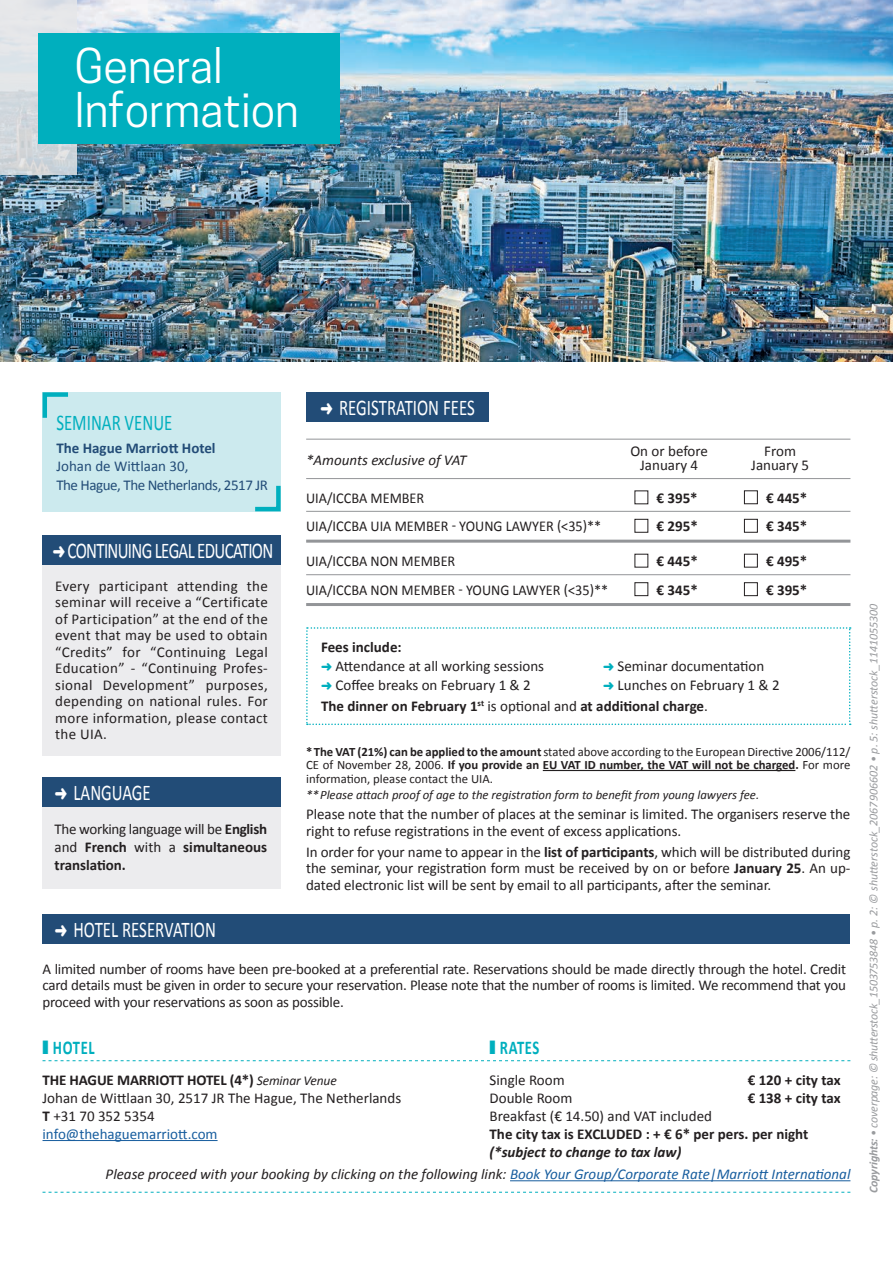
<style>
.page{position:relative;width:893px;height:1263px;background:#fff}
.page>*{position:absolute;margin:0;border:0;box-sizing:border-box;transform-origin:0 0}
.t1{font:45px/43.5px "Cooper Hewitt";color:#fff}
.t2{font:22.5px "Calibri";letter-spacing:-.01em;color:#fff;scale:.75 1}
.t3{font:22.5px "Calibri";letter-spacing:-.04em;color:#fff;scale:.75 1}
.t4{font:22.5px "Calibri";color:#00afbe;scale:.75 1}
.t5{font:700 19.5px "Calibri";letter-spacing:.04em;color:#00afbe;scale:.75 1}
.t6{font:15px/16.5px "Calibri";color:#231f20;text-align:justify}
.t7{font:700 15px/18px "Calibri";color:#231f20;text-align:justify}
.t8{font:italic 15px/22.2px "Calibri";color:#231f20}
.t9{font:15px "Calibri";color:#231f20;scale:.95 1}
.t10{font:15px/19.2px "Calibri";letter-spacing:-.03em;color:#224c77}
.t11{font:15px "Calibri";color:#175d9e}
.t12{font:700 15px "Calibri";color:#224c77}
.t13{font:12.75px/13.5px "Calibri";color:#231f20;text-align:justify}
.t14{font:italic 12.75px "Calibri";color:#231f20}
.t15{font:italic 12px "Calibri";color:#999b9e}
.s1{font-weight:700}
.s2{color:#00afbe}
.s3{font-weight:400}
.s4{font-weight:400;font-style:italic;font-size:13.5px}
.s5{color:#175d9e}
</style>
<div class="page">
<div style="left:43px;top:392px;width:238px;height:119px;background:#cceaee"></div>
<hr style="left:543px;top:770px;width:252px;height:1px;background:#231f20">
<div style="left:43px;top:787px;width:238px;height:102px;background:#ececee"></div>
<svg style="left:306px;top:627px;width:545px;height:98px"></svg>
<div style="left:43px;top:554px;width:238px;height:202px;background:#ececee"></div>
<div style="left:306px;top:392px;width:183px;height:30px;background:#224c77"></div>
<div style="left:43px;top:535px;width:238px;height:29px;background:#224c77"></div>
<div style="left:43px;top:777px;width:238px;height:30px;background:#224c77"></div>
<div style="left:43px;top:914px;width:807px;height:30px;background:#224c77"></div>
<svg style="left:43px;top:1060px;width:807px;height:1px"></svg>
<hr style="left:43px;top:1140px;width:175px;height:1px;background:#175d9e">
<svg style="left:43px;top:1192px;width:807px;height:1px"></svg>
<hr style="left:510px;top:1180px;width:340px;height:1px;background:#175d9e">
<svg style="left:42px;top:392px;width:26px;height:30px"></svg>
<svg style="left:251px;top:485px;width:30px;height:27px"></svg>
<hr style="left:306px;top:439px;width:544px;height:1px;background:#939598">
<hr style="left:306px;top:478px;width:544px;height:1px;background:#939598">
<hr style="left:306px;top:511px;width:544px;height:1px;background:#939598">
<hr style="left:306px;top:540px;width:544px;height:3px;background:#939598">
<hr style="left:306px;top:574px;width:544px;height:1px;background:#939598">
<hr style="left:306px;top:603px;width:544px;height:3px;background:#939598">
<div style="left:744px;top:490px;width:14px;height:14px;border:1px solid #231f20"></div>
<div style="left:634px;top:519px;width:14px;height:14px;border:1px solid #231f20"></div>
<div style="left:744px;top:519px;width:14px;height:14px;border:1px solid #231f20"></div>
<div style="left:744px;top:554px;width:14px;height:13px;border:1px solid #231f20"></div>
<div style="left:634px;top:582px;width:14px;height:14px;border:1px solid #231f20"></div>
<div style="left:744px;top:582px;width:14px;height:14px;border:1px solid #231f20"></div>
<img style="left:0;top:0;width:893px;height:361px">
<svg style="left:0;top:0;width:77px;height:174px;background:#dadee2"></svg>
<div style="left:38px;top:33px;width:302px;height:111px;background:#00afbe"></div>
<h1 class="t1" style="left:74px;top:45px;width:226px">General<br>Information</h1>
<h2 class="t2" style="left:320px;top:393px;width:208px">➜ REGISTRATION FEES</h2>
<h2 class="t4" style="left:56px;top:409px;width:156px">SEMINAR VENUE</h2>
<p class="t12" style="left:56px;top:438px;width:161px">The Hague Marriott Hotel</p>
<p class="t10" style="left:56px;top:455px;width:213px">Johan de Wittlaan 30,<br>The Hague, The Netherlands, 2517 JR</p>
<p class="t8" style="left:306px;top:449px;width:162px">*Amounts exclusive of VAT</p>
<p class="t6" style="left:630px;top:442px;width:79px">On or before</p>
<p class="t6" style="left:764px;top:442px;width:33px">From</p>
<p class="t6" style="left:640px;top:456px;width:60px">January 4</p>
<p class="t6" style="left:751px;top:456px;width:60px">January 5</p>
<p class="t9" style="left:306px;top:488px;width:126px">UIA/ICCBA MEMBER</p>
<p class="t7" style="left:656px;top:488px;width:43px">€ 395*</p>
<p class="t7" style="left:766px;top:488px;width:43px">€ 445*</p>
<p class="t9" style="left:306px;top:517px;width:312px">UIA/ICCBA UIA MEMBER - YOUNG LAWYER (&lt;35)**</p>
<p class="t7" style="left:657px;top:516px;width:43px">€ 295*</p>
<p class="t7" style="left:766px;top:516px;width:43px">€ 345*</p>
<p class="t9" style="left:306px;top:552px;width:159px">UIA/ICCBA NON MEMBER</p>
<p class="t7" style="left:657px;top:551px;width:43px">€ 445*</p>
<p class="t7" style="left:766px;top:551px;width:43px">€ 495*</p>
<p class="t9" style="left:306px;top:580px;width:319px">UIA/ICCBA NON MEMBER - YOUNG LAWYER (&lt;35)**</p>
<p class="t7" style="left:657px;top:580px;width:43px">€ 345*</p>
<p class="t7" style="left:766px;top:580px;width:43px">€ 395*</p>
<h2 class="t3" style="left:53px;top:536px;width:295px">➜ CONTINUING LEGAL EDUCATION</h2>
<p class="t6" style="left:55px;top:577px;width:214px">Every participant attending the seminar will receive a “Certificate of Participation” at the end of the event that may be used to obtain “Credits” for “Continuing Legal Education” - “Continuing Profes&shy;sional Development” purposes, depending on national rules. For more information, please contact the UIA.</p>
<p class="t6" style="left:321px;top:637px;width:225px;line-height:19px"><span class="s1">Fees include:<br></span><span class="s2">➜</span> Attendance at all working sessions</p>
<p class="t6" style="left:603px;top:657px;width:163px"><span class="s2">➜</span> Seminar documentation</p>
<p class="t6" style="left:321px;top:676px;width:211px"><span class="s2">➜</span> Coffee breaks on February 1 &amp; 2</p>
<p class="t7" style="left:321px;top:674px;width:460px;line-height:20.5px;text-indent:282px"><span class="s2">➜</span> <span class="s3">Lunches on February 1 &amp; 2<br></span>The dinner on February 1<sup>st</sup> <span class="s3">is optional and</span> at additional charge<span class="s3">.</span></p>
<h2 class="t2" style="left:55px;top:778px;width:130px">➜ LANGUAGE</h2>
<p class="t7" style="left:54px;top:819px;width:214px"><span class="s3">The working language will be</span> English <span class="s3">and</span> French <span class="s3">with a</span> simultaneous translation.</p>
<h2 class="t2" style="left:55px;top:916px;width:217px">➜ HOTEL RESERVATION</h2>
<p class="t13" style="left:306px;top:744px;width:546px"><span class="s1">*The VAT (21%) can be applied to the amount</span> stated above according to the European Directive 2006/112/ CE of November 28, 2006. <span class="s1">If you provide an EU VAT ID number, the VAT will not be charged.</span> For more information, please contact the UIA.</p>
<p class="t14" style="left:306px;top:786px;width:455px">**Please attach proof of age to the registration form to benefit from young lawyers fee.</p>
<p class="t6" style="left:306px;top:805px;width:546px">Please note that the number of places at the seminar is limited. The organisers reserve the right to refuse registrations in the event of excess applications.</p>
<p class="t6" style="left:306px;top:842px;width:546px">In order for your name to appear in the <span class="s1">list of participants</span>, which will be distributed during the seminar, your registration form must be received by on or before <span class="s1">January 25</span>. An up&shy;dated electronic list will be sent by email to all participants, after the seminar.</p>
<p class="t6" style="left:43px;top:960px;width:805px">A limited number of rooms have been pre-booked at a preferential rate. Reservations should be made directly through the hotel. Credit card details must be given in order to secure your reservation. Please note that the number of rooms is limited. We recommend that you proceed with your reservations as soon as possible.</p>
<h3 class="t5" style="left:43px;top:1035px;width:71px">❚ HOTEL</h3>
<h3 class="t5" style="left:490px;top:1035px;width:68px">❚ RATES</h3>
<p class="t7" style="left:43px;top:1070px;width:296px">THE HAGUE MARRIOTT HOTEL (4*) <span class="s4">Seminar Venue</span></p>
<p class="t6" style="left:490px;top:1071px;width:77px">Single Room</p>
<p class="t7" style="left:748px;top:1070px;width:94px">€ 120 + city tax</p>
<p class="t6" style="left:43px;top:1089px;width:360px">Johan de Wittlaan 30, 2517 JR The Hague, The Netherlands</p>
<p class="t6" style="left:490px;top:1089px;width:84px">Double Room</p>
<p class="t7" style="left:748px;top:1088px;width:94px">€ 138 + city tax</p>
<p class="t6" style="left:43px;top:1107px;width:114px"><span class="s1">T</span> +31 70 352 5354</p>
<p class="t6" style="left:490px;top:1107px;width:224px">Breakfast (€ 14.50) and VAT included</p>
<p class="t11" style="left:43px;top:1124px;width:177px">info@thehaguemarriott.com</p>
<p class="t7" style="left:490px;top:1124px;width:320px">The city tax is EXCLUDED : + € 6* per pers. per night</p>
<p class="t8" style="left:106px;top:1140px;width:746px;text-indent:384px"><span class="s1">(*subject to change to tax law)<br></span>Please proceed with your booking by clicking on the following link: <span class="s5">Book Your Group/Corporate Rate|Marriott International</span></p>
<p class="t15" style="left:866px;top:1193px;width:591px;rotate:-90deg"><span class="s1">Copyrights:</span> • coverpage: © shutterstock_1503753848 • p. 2: © shutterstock_2067906602 • p. 5: shutterstock_1141055300</p>
</div>
